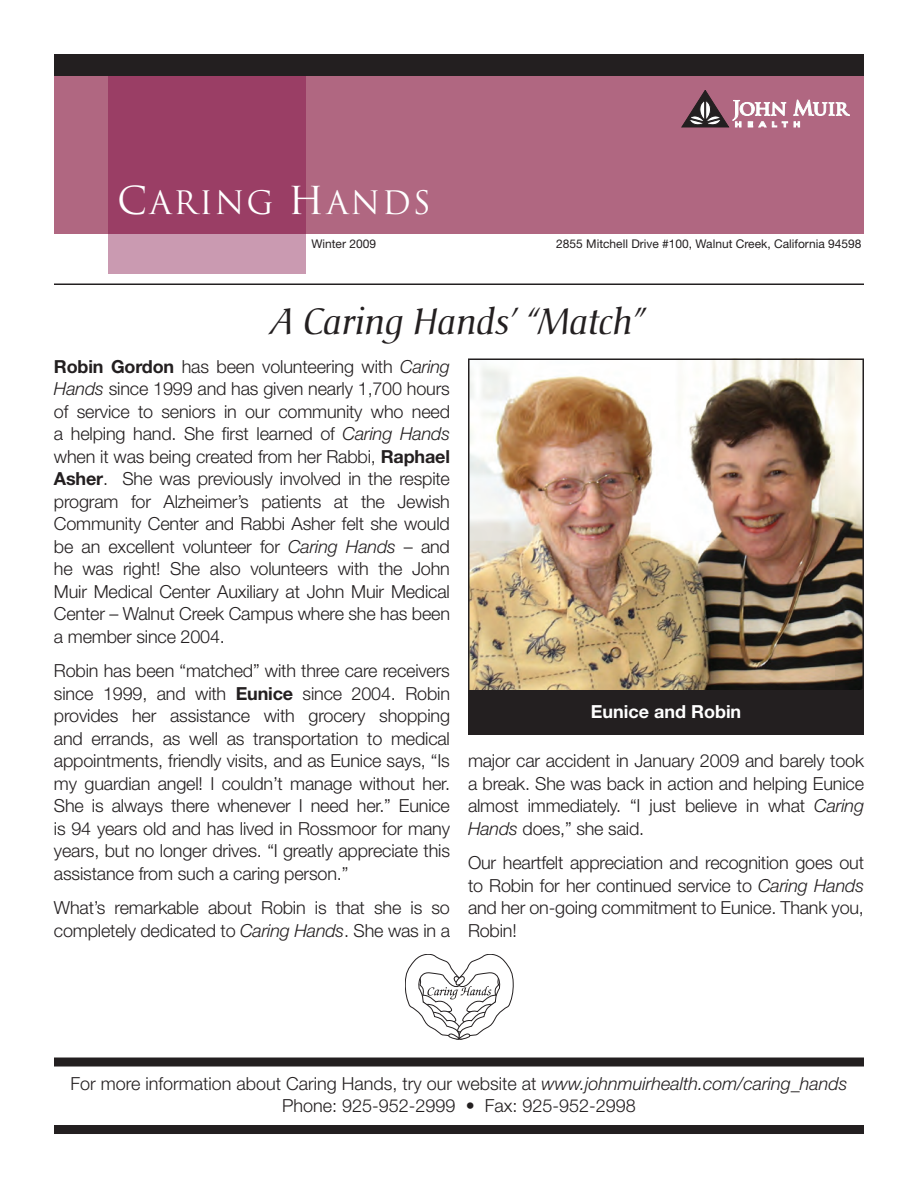
<style>
.page{position:relative;width:918px;height:1188px;background:#fff}
.page>*{position:absolute;margin:0;border:0;box-sizing:border-box;transform-origin:0 0}
.t1{font:italic 36px "Christiana";color:#231f20}
.t2{font:31.5px "Trajan";letter-spacing:.06em;color:#fff}
.t3{font:300 18px/22.5px "Helvetica Neue";letter-spacing:-.01em;color:#231f20;text-align:justify}
.t4{font:700 18px "Helvetica Neue";color:#fff}
.t5{font:12px "Helvetica Neue";color:#231f20}
.s1{font-size:37.5px}
.s2{font-weight:700}
.s3{font-style:italic}
</style>
<div class="page">
<hr style="left:54px;top:284px;width:810px;height:1px;background:#231f20">
<div style="left:54px;top:1058px;width:810px;height:9px;background:#231f20"></div>
<div style="left:54px;top:1125px;width:810px;height:9px;background:#231f20"></div>
<svg style="left:405px;top:954px;width:109px;height:86px"></svg>
<div style="left:54px;top:54px;width:810px;height:22px;background:#231f20"></div>
<div style="left:54px;top:76px;width:810px;height:158px;background:#b06781"></div>
<svg style="left:108px;top:76px;width:198px;height:198px;fill:#9a3e65"></svg>
<svg style="left:682px;top:90px;width:168px;height:37px"></svg>
<img style="left:471px;top:361px;width:390px;height:329px">
<div style="left:468px;top:358px;width:396px;height:342px;border:2px solid #231f20"></div>
<div style="left:468px;top:690px;width:396px;height:45px;background:#231f20"></div>
<h2 class="t2" style="left:117px;top:184px;width:315px"><span class="s1">C</span>ARING <span class="s1">H</span>ANDS</h2>
<p class="t5" style="left:311px;top:237px;width:66px">Winter 2009</p>
<p class="t5" style="left:556px;top:237px;width:307px">2855 Mitchell Drive #100, Walnut Creek, California 94598</p>
<h1 class="t1" style="left:272px;top:299px;width:375px">A Caring Hands’ “Match”</h1>
<p class="t3" style="left:54px;top:355px;width:398px"><span class="s2">Robin Gordon</span> has been volunteering with <span class="s3">Caring Hands</span> since 1999 and has given nearly 1,700 hours of service to seniors in our community who need a helping hand. She first learned of <span class="s3">Caring Hands </span>when it was being created from her Rabbi, <span class="s2">Raphael Asher</span>. She was previously involved in the respite program for Alzheimer’s patients at the Jewish Community Center and Rabbi Asher felt she would be an excellent volunteer for <span class="s3">Caring Hands</span> – and he was right! She also volunteers with the John Muir Medical Center Auxiliary at John Muir Medical Center – Walnut Creek Campus where she has been a member since 2004.</p>
<p class="t3" style="left:54px;top:659px;width:398px">Robin has been “matched” with three care receivers since 1999, and with <span class="s2">Eunice</span> since 2004. Robin provides her assistance with grocery shopping and errands, as well as transportation to medical appointments, friendly visits, and as Eunice says, “Is my guardian angel! I couldn’t manage without her.<br>She is always there whenever I need her.” Eunice is 94 years old and has lived in Rossmoor for many years, but no longer drives. “I greatly appreciate this assistance from such a caring person.”</p>
<p class="t3" style="left:54px;top:896px;width:398px">What’s remarkable about Robin is that she is so completely dedicated to <span class="s3">Caring Hands</span>. She was in a</p>
<p class="t4" style="left:591px;top:700px;width:152px">Eunice and Robin</p>
<p class="t3" style="left:468px;top:749px;width:398px">major car accident in January 2009 and barely took a break. She was back in action and helping Eunice almost immediately. “I just believe in what <span class="s3">Caring Hands</span> does,” she said.</p>
<p class="t3" style="left:468px;top:851px;width:398px">Our heartfelt appreciation and recognition goes out to Robin for her continued service to <span class="s3">Caring Hands </span>and her on-going commitment to Eunice. Thank you, Robin!</p>
<p class="t3" style="left:70px;top:1072px;width:779px;text-align:center">For more information about Caring Hands, try our website at <span class="s3">www.johnmuirhealth.com/caring_hands<br></span>Phone: 925-952-2999 • Fax: 925-952-2998</p>
</div>
